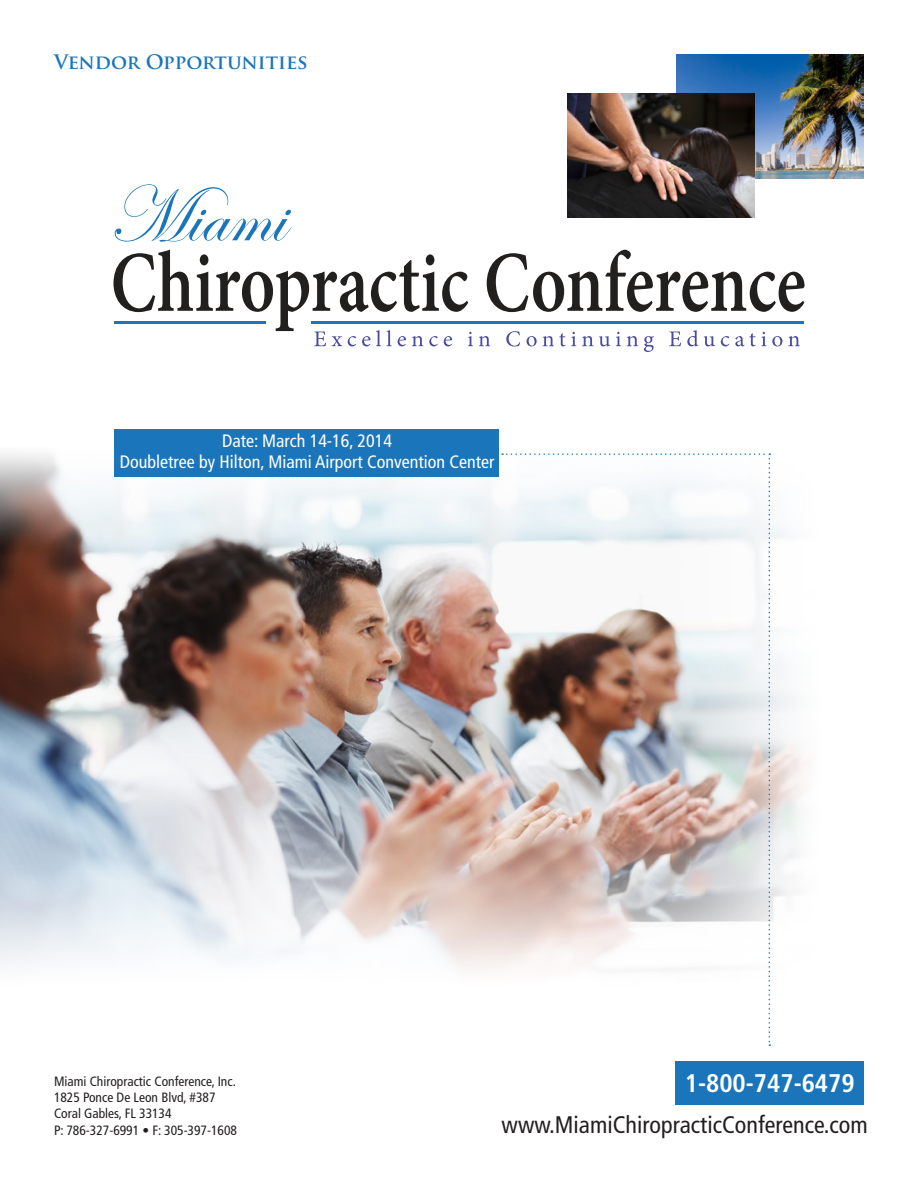
<style>
.page{position:relative;width:918px;height:1188px;background:#fff}
.page>*{position:absolute;margin:0;border:0;box-sizing:border-box;transform-origin:0 0}
.t1{font:700 condensed 25.5px "Frutiger";color:#fff}
.t2{font:condensed 24px "Frutiger";color:#231f20}
.t3{font:700 19.5px "Trajan Pro";color:#1b75ba}
.t4{font:condensed 18px "Frutiger";color:#fff}
.t5{font:condensed 13.5px/16.2px "Frutiger";color:#231f20}
</style>
<div class="page">
<svg style="left:115px;top:184px;width:176px;height:58px"></svg>
<svg style="left:487px;top:250px;width:318px;height:62px"></svg>
<svg style="left:113px;top:250px;width:360px;height:96px"></svg>
<svg style="left:479px;top:336px;width:11px;height:10px"></svg>
<svg style="left:506px;top:331px;width:14px;height:16px"></svg>
<svg style="left:527px;top:336px;width:10px;height:10px"></svg>
<svg style="left:543px;top:332px;width:33px;height:14px"></svg>
<svg style="left:582px;top:336px;width:28px;height:10px"></svg>
<svg style="left:616px;top:332px;width:5px;height:14px"></svg>
<svg style="left:627px;top:336px;width:11px;height:10px"></svg>
<svg style="left:644px;top:336px;width:10px;height:16px"></svg>
<svg style="left:669px;top:332px;width:12px;height:14px"></svg>
<svg style="left:687px;top:330px;width:11px;height:16px"></svg>
<svg style="left:704px;top:336px;width:11px;height:10px"></svg>
<svg style="left:721px;top:336px;width:8px;height:10px"></svg>
<svg style="left:735px;top:332px;width:31px;height:14px"></svg>
<svg style="left:772px;top:336px;width:10px;height:10px"></svg>
<svg style="left:788px;top:336px;width:12px;height:10px"></svg>
<hr style="left:115px;top:322px;width:151px;height:2px;background:#1b75ba">
<hr style="left:311px;top:322px;width:493px;height:2px;background:#1b75ba">
<img style="left:677px;top:55px;width:186px;height:124px">
<img style="left:568px;top:94px;width:186px;height:123px">
<img style="left:0;top:453px;width:808px;height:517px">
<div style="left:676px;top:1061px;width:188px;height:44px;background:#1b75ba"></div>
<svg style="left:502px;top:453px;width:268px;height:593px"></svg>
<div style="left:114px;top:429px;width:385px;height:48px;background:#1b75ba"></div>
<p class="t3" style="left:54px;top:50px;width:255px">Vendor Opportunities</p>
<p class="t4" style="left:222px;top:430px;width:172px">Date: March 14-16, 2014</p>
<p class="t4" style="left:120px;top:451px;width:376px">Doubletree by Hilton, Miami Airport Convention Center</p>
<p class="t5" style="left:54px;top:1073px;width:183px">Miami Chiropractic Conference, Inc.<br>1825 Ponce De Leon Blvd, #387<br>Coral Gables, FL 33134</p>
<p class="t5" style="left:54px;top:1122px;width:185px">P: 786-327-6991 • F: 305-397-1608</p>
<p class="t1" style="left:685px;top:1068px;width:171px">1-800-747-6479</p>
<p class="t2" style="left:502px;top:1111px;width:368px">www.MiamiChiropracticConference.com</p>
</div>
